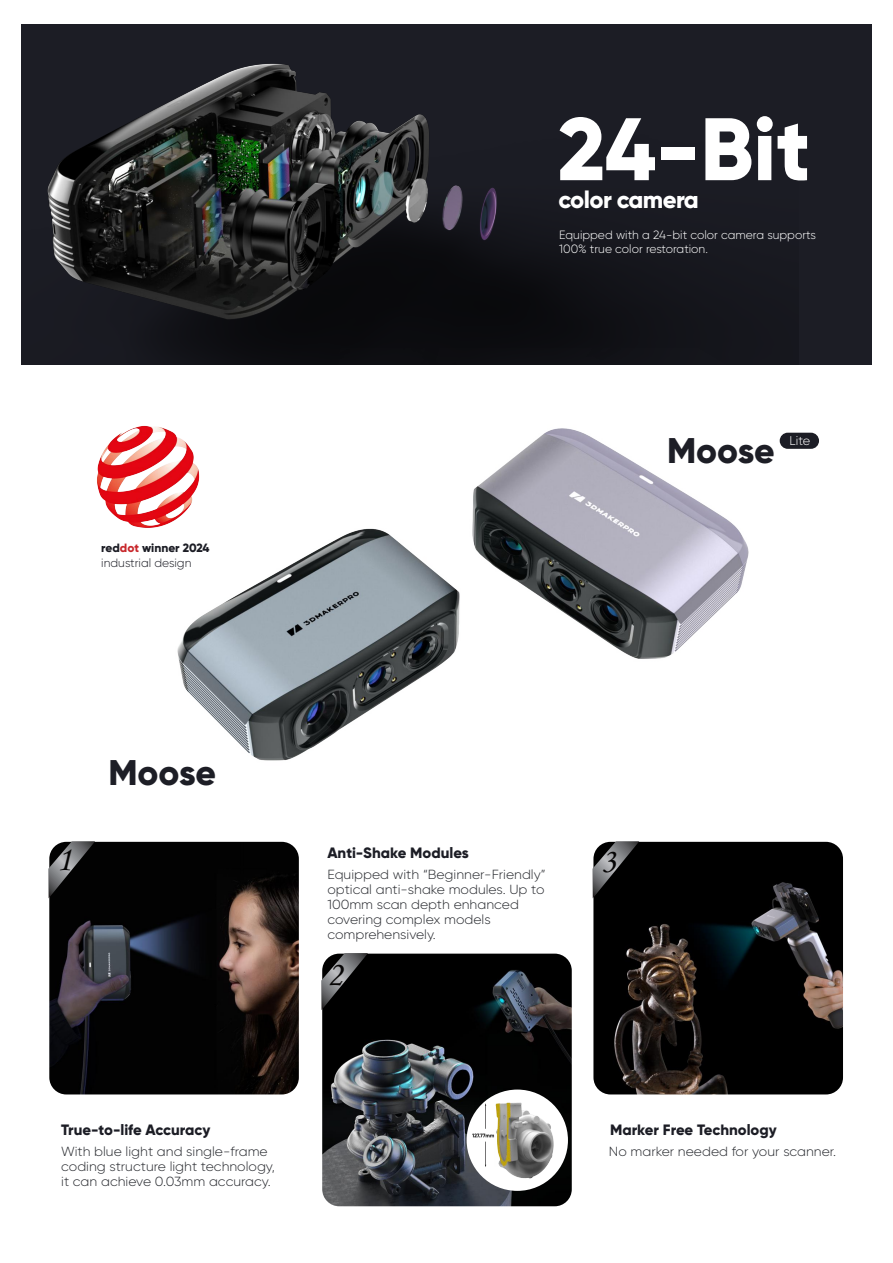
<style>
.page{position:relative;width:893px;height:1263px;background:#fff}
.page>*{position:absolute;margin:0;border:0;box-sizing:border-box;transform-origin:0 0}
.t1{font:800 88.5px "Gilroy";color:#fff}
.t2{font:800 35.55px "Gilroy";letter-spacing:-.005em;color:#1c1d25}
.t3{font:35.1px "ST Liti";color:#060505}
.t4{font:800 24px "Gilroy";letter-spacing:-.025em;color:#fff}
.t5{font:800 15px "Gilroy";color:#1c1d25}
.t6{font:300 13.2px/15px "Gilroy";color:#292b30;scale:1.05 1}
.t7{font:300 12.6px "Gilroy";color:#fff}
.t8{font:300 12px/14.4px "Gilroy";color:#fff}
.t9{font:300 12px/14.4px "Gilroy";color:#1c1d25}
.s1{font-weight:800}
.s2{font-weight:800;color:#c8282c}
</style>
<div class="page">
<div style="left:21px;top:24px;width:851px;height:341px;background:#1c1d25"></div>
<img style="left:47px;top:63px;width:661px;height:285px">
<img style="left:49px;top:842px;width:250px;height:252px">
<svg style="left:48px;top:841px;width:47px;height:57px;background:#404041"></svg>
<img style="left:593px;top:842px;width:250px;height:252px">
<svg style="left:592px;top:841px;width:47px;height:57px;background:#3f4041"></svg>
<img style="left:322px;top:954px;width:250px;height:252px">
<svg style="left:321px;top:953px;width:47px;height:57px;background:#3d3e3f"></svg>
<img style="left:160px;top:348px;width:638px;height:413px">
<img style="left:467px;top:1087px;width:105px;height:106px">
<div style="left:780px;top:433px;width:39px;height:16px;background:#1c1d25;border-radius:8px"></div>
<img style="left:97px;top:419px;width:123px;height:124px">
<p class="t9" style="left:101px;top:541px;width:110px"><span class="s1">red</span><span class="s2">dot</span> <span class="s1">winner 2024 </span>industrial design</p>
<h1 class="t1" style="left:558px;top:93px;width:254px">24-Bit</h1>
<h3 class="t4" style="left:558px;top:184px;width:142px">color camera</h3>
<p class="t8" style="left:559px;top:227px;width:258px">Equipped with a 24-bit color camera supports<br>100% true color restoration.</p>
<h2 class="t2" style="left:667px;top:428px;width:109px">Moose</h2>
<p class="t7" style="left:790px;top:433px;width:22px">Lite</p>
<h2 class="t2" style="left:108px;top:750px;width:109px">Moose</h2>
<h3 class="t3" style="left:56px;top:842px;width:17px">1</h3>
<p class="t5" style="left:327px;top:843px;width:143px">Anti-Shake Modules</p>
<p class="t6" style="left:327px;top:867px;width:209px">Equipped with “Beginner-Friendly” optical anti-shake modules. Up to<br>100mm scan depth enhanced covering complex models comprehensively.</p>
<h3 class="t3" style="left:600px;top:844px;width:17px">3</h3>
<h3 class="t3" style="left:327px;top:956px;width:17px">2</h3>
<p class="t5" style="left:61px;top:1120px;width:151px">True-to-life Accuracy</p>
<p class="t5" style="left:610px;top:1120px;width:168px">Marker Free Technology</p>
<p class="t6" style="left:61px;top:1144px;width:205px">With blue light and single-frame coding structure light technology, it can achieve 0.03mm accuracy.</p>
<p class="t6" style="left:609px;top:1144px;width:218px">No marker needed for your scanner.</p>
</div>
